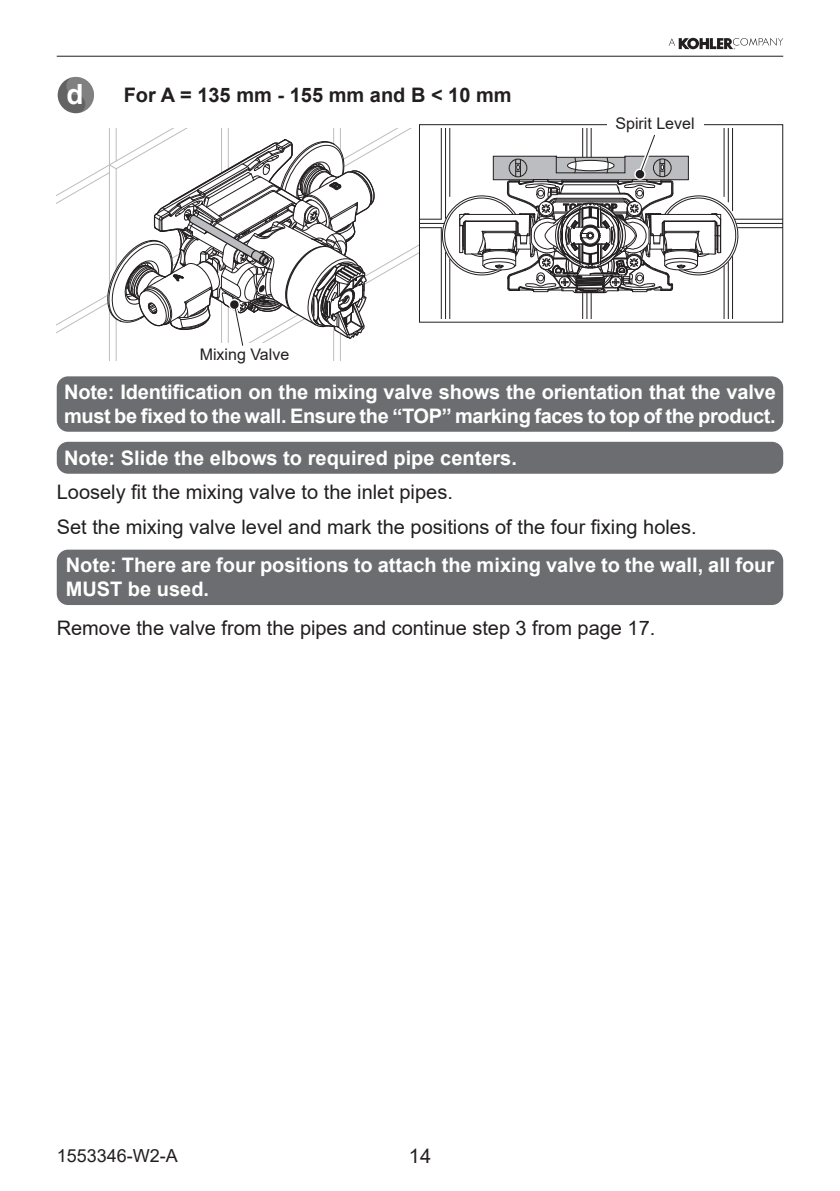
<style>
.page{position:relative;width:840px;height:1191px;background:#fff}
.page>*{position:absolute;margin:0;border:0;box-sizing:border-box;transform-origin:0 0}
.t1{font:700 27.8px "Arial";color:#fff}
.t2{font:700 20px/24px "Arial";letter-spacing:-.01em;color:#fff}
.t3{font:20px "Arial";color:#231f20}
.Body_Justify{font:700 20px "Arial";color:#231f20}
.t4{font:18px "Arial";color:#231f20}
.t5{font:16px "Arial";color:#231f20}
</style>
<div class="page">
<hr style="left:57px;top:56px;width:725px;height:1px;background:#231f20">
<svg style="left:668px;top:38px;width:114px;height:11px"></svg>
<div style="left:57px;top:549px;width:725px;height:56px;background:#6c6d70;border-radius:11px"></div>
<div style="left:57px;top:376px;width:725px;height:56px;background:#6c6d70;border-radius:11px"></div>
<div style="left:57px;top:442px;width:725px;height:32px;background:#6c6d70;border-radius:11px"></div>
<div style="left:58px;top:77px;width:36px;height:36px;background:#646363;border-radius:50%"></div>
<svg style="left:66px;top:77px;width:28px;height:36px"></svg>
<svg style="left:57px;top:128px;width:725px;height:233px"></svg>
<p class="t1" style="left:66px;top:75px;width:18px">d</p>
<p class="Body_Justify" style="left:124px;top:80px;width:389px">For A = 135 mm - 155 mm and B &lt; 10 mm</p>
<p class="t5" style="left:199px;top:344px;width:91px">Mixing Valve</p>
<p class="t5" style="left:615px;top:113px;width:81px">Spirit Level</p>
<p class="t2" style="left:64px;top:380px;width:712px">Note: Identification on the mixing valve shows the orientation that the valve must be fixed to the wall. Ensure the “TOP” marking faces to top of the product.</p>
<p class="t2" style="left:64px;top:446px;width:454px">Note: Slide the elbows to required pipe centers.</p>
<p class="t3" style="left:57px;top:478px;width:397px">Loosely fit the mixing valve to the inlet pipes.</p>
<p class="t3" style="left:57px;top:513px;width:641px">Set the mixing valve level and mark the positions of the four fixing holes.</p>
<p class="t2" style="left:66px;top:553px;width:709px">Note: There are four positions to attach the mixing valve to the wall, all four<br>MUST be used.</p>
<p class="t3" style="left:57px;top:614px;width:600px">Remove the valve from the pipes and continue step 3 from page 17.</p>
<p class="t4" style="left:57px;top:1142px;width:123px">1553346-W2-A</p>
<p class="t3" style="left:408px;top:1142px;width:24px">14</p>
</div>
